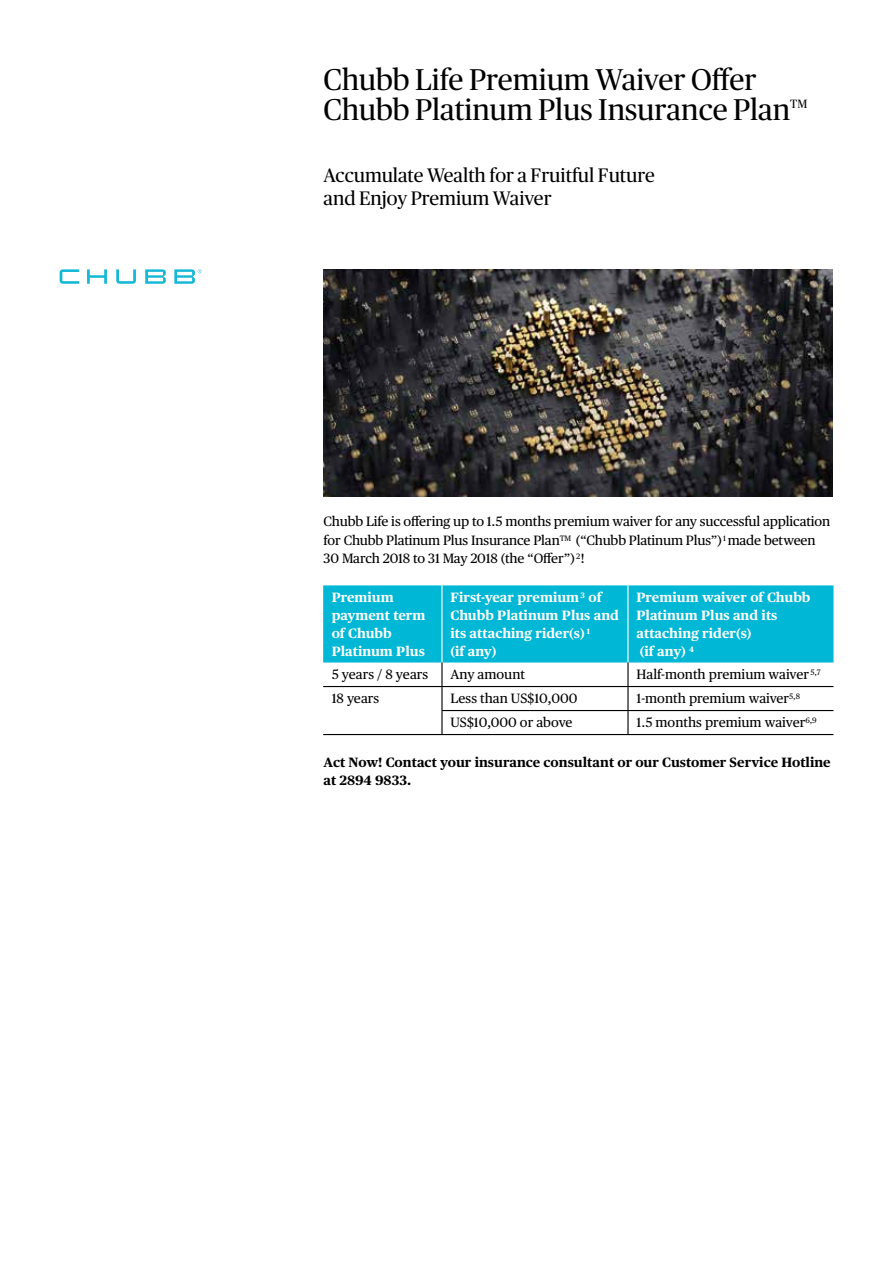
<style>
.page{position:relative;width:893px;height:1263px;background:#fff}
.page>*{position:absolute;margin:0;border:0;box-sizing:border-box;transform-origin:0 0}
.t1{font:30px/30px "Chubb Publico";color:#000}
.t2{font:19.5px/23.2px "Chubb Publico";color:#000}
.t3{font:13.5px/19.5px "Chubb Publico Text";letter-spacing:-.01em;color:#000}
.t4{font:700 13.5px/18px "Chubb Publico Text";color:#fff}
.t5{font:700 13.5px/18px "Chubb Publico Text";color:#000}
.t6{font:12px "Chubb Publico";color:#000}
</style>
<div class="page">
<svg style="left:60px;top:269px;width:142px;height:15px"></svg>
<div style="left:323px;top:585px;width:510px;height:77px;background:#00b7d5"></div>
<hr style="left:441px;top:585px;width:2px;height:77px;background:#fff">
<hr style="left:627px;top:585px;width:2px;height:77px;background:#fff">
<hr style="left:627px;top:662px;width:2px;height:24px;background:#000">
<hr style="left:441px;top:687px;width:2px;height:23px;background:#000">
<hr style="left:628px;top:686px;width:205px;height:1px;background:#000">
<hr style="left:627px;top:687px;width:2px;height:23px;background:#000">
<hr style="left:441px;top:710px;width:187px;height:1px;background:#000">
<hr style="left:441px;top:711px;width:2px;height:23px;background:#000">
<hr style="left:628px;top:710px;width:205px;height:1px;background:#000">
<hr style="left:627px;top:711px;width:2px;height:23px;background:#000">
<hr style="left:323px;top:734px;width:119px;height:1px;background:#000">
<hr style="left:442px;top:734px;width:186px;height:1px;background:#000">
<hr style="left:628px;top:734px;width:205px;height:1px;background:#000">
<hr style="left:441px;top:662px;width:2px;height:24px;background:#000">
<hr style="left:323px;top:686px;width:119px;height:1px;background:#000">
<hr style="left:442px;top:686px;width:186px;height:1px;background:#000">
<img style="left:324px;top:269px;width:508px;height:228px">
<h1 class="t1" style="left:324px;top:63px;width:468px">Chubb Life Premium Waiver Offer<br>Chubb Platinum Plus Insurance Plan</h1>
<p class="t6" style="left:790px;top:95px;width:19px">TM</p>
<h2 class="t2" style="left:324px;top:162px;width:333px">Accumulate Wealth for a Fruitful Future and Enjoy Premium Waiver</h2>
<p class="t3" style="left:324px;top:510px;width:508px">Chubb Life is offering up to 1.5 months premium waiver for any successful application for Chubb Platinum Plus Insurance Plan<sup>TM</sup> (“Chubb Platinum Plus”) <sup>1</sup> made between</p>
<p class="t3" style="left:324px;top:548px;width:263px">30 March 2018 to 31 May 2018 (the “Offer”) <sup>2</sup>!</p>
<p class="t4" style="left:332px;top:587px;width:95px">Premium payment term of Chubb<br>Platinum Plus</p>
<p class="t4" style="left:450px;top:587px;width:170px">First-year premium <sup>3</sup> of<br>Chubb Platinum Plus and its attaching rider(s) <sup>1<br></sup>(if any)</p>
<p class="t4" style="left:636px;top:587px;width:175px">Premium waiver of Chubb<br>Platinum Plus and its attaching rider(s)<br>(if any) <sup>4</sup></p>
<p class="t3" style="left:332px;top:664px;width:98px">5 years / 8 years</p>
<p class="t3" style="left:450px;top:664px;width:76px">Any amount</p>
<p class="t3" style="left:636px;top:664px;width:186px">Half-month premium waiver <sup>5,7</sup></p>
<p class="t3" style="left:332px;top:688px;width:49px">18 years</p>
<p class="t3" style="left:450px;top:688px;width:128px">Less than US$10,000</p>
<p class="t3" style="left:636px;top:688px;width:165px">1-month premium waiver<sup>5,8</sup></p>
<p class="t3" style="left:450px;top:712px;width:124px">US$10,000 or above</p>
<p class="t3" style="left:636px;top:712px;width:182px">1.5 months premium waiver<sup>6,9</sup></p>
<p class="t5" style="left:324px;top:752px;width:509px">Act Now! Contact your insurance consultant or our Customer Service Hotline at 2894 9833.</p>
</div>
